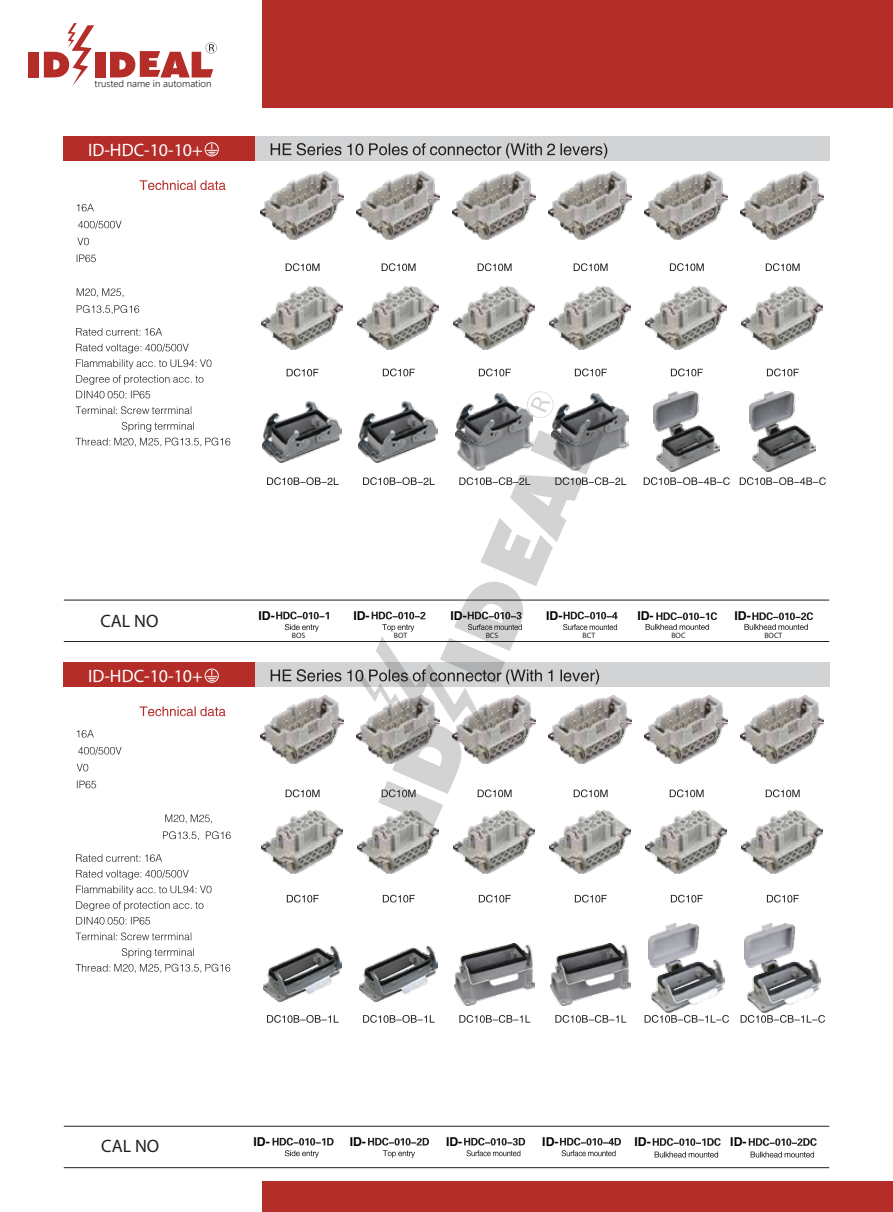
<style>
.page{position:relative;width:893px;height:1212px;background:#fff}
.page>*{position:absolute;margin:0;border:0;box-sizing:border-box;transform-origin:0 0}
.t1{font:18px "Myriad Pro";color:#fff}
.t2{font:18px "Myriad Pro";color:#231f20}
.t3{font:700 12.15px "Helvetica LT Std";color:#010101}
.t4{font:300 9.75px "Nirmala UI";color:#231f20}
.t5{font:7.8px "Myriad Pro";color:#231f20}
</style>
<div class="page">
<svg style="left:286px;top:263px;width:33px;height:8px"></svg>
<svg style="left:287px;top:369px;width:32px;height:7px"></svg>
<svg style="left:382px;top:263px;width:33px;height:8px"></svg>
<svg style="left:383px;top:368px;width:32px;height:8px"></svg>
<svg style="left:574px;top:263px;width:34px;height:8px"></svg>
<svg style="left:575px;top:368px;width:32px;height:8px"></svg>
<svg style="left:766px;top:263px;width:34px;height:8px"></svg>
<svg style="left:670px;top:263px;width:34px;height:8px"></svg>
<svg style="left:767px;top:368px;width:32px;height:8px"></svg>
<svg style="left:671px;top:368px;width:32px;height:8px"></svg>
<svg style="left:740px;top:477px;width:86px;height:8px"></svg>
<svg style="left:644px;top:477px;width:86px;height:8px"></svg>
<svg style="left:478px;top:263px;width:34px;height:8px"></svg>
<svg style="left:479px;top:368px;width:32px;height:8px"></svg>
<svg style="left:646px;top:612px;width:71px;height:18px"></svg>
<svg style="left:744px;top:612px;width:69px;height:18px"></svg>
<div style="left:64px;top:136px;width:191px;height:25px;background:#b52d28"></div>
<div style="left:255px;top:136px;width:574px;height:25px;background:#d1d3d4"></div>
<hr style="left:64px;top:641px;width:765px;height:1px;background:#231f20">
<hr style="left:64px;top:600px;width:765px;height:1px;background:#231f20">
<svg style="left:271px;top:143px;width:336px;height:15px"></svg>
<svg style="left:140px;top:180px;width:86px;height:10px"></svg>
<svg style="left:77px;top:204px;width:45px;height:25px"></svg>
<svg style="left:77px;top:238px;width:19px;height:24px"></svg>
<svg style="left:77px;top:288px;width:47px;height:9px"></svg>
<svg style="left:77px;top:305px;width:62px;height:9px"></svg>
<svg style="left:76px;top:328px;width:154px;height:119px"></svg>
<svg style="left:287px;top:895px;width:32px;height:7px"></svg>
<svg style="left:267px;top:1015px;width:72px;height:8px"></svg>
<svg style="left:383px;top:895px;width:32px;height:7px"></svg>
<svg style="left:363px;top:1015px;width:72px;height:8px"></svg>
<svg style="left:575px;top:895px;width:32px;height:7px"></svg>
<svg style="left:555px;top:1015px;width:71px;height:8px"></svg>
<svg style="left:766px;top:789px;width:34px;height:8px"></svg>
<svg style="left:670px;top:789px;width:34px;height:8px"></svg>
<svg style="left:767px;top:895px;width:32px;height:7px"></svg>
<svg style="left:671px;top:895px;width:32px;height:7px"></svg>
<svg style="left:741px;top:1015px;width:84px;height:8px"></svg>
<svg style="left:645px;top:1015px;width:84px;height:8px"></svg>
<svg style="left:479px;top:895px;width:32px;height:7px"></svg>
<svg style="left:459px;top:1015px;width:71px;height:8px"></svg>
<svg style="left:273px;top:1138px;width:61px;height:20px"></svg>
<svg style="left:368px;top:1138px;width:61px;height:20px"></svg>
<svg style="left:464px;top:1138px;width:61px;height:18px"></svg>
<svg style="left:560px;top:1138px;width:61px;height:18px"></svg>
<svg style="left:653px;top:1138px;width:68px;height:19px"></svg>
<svg style="left:749px;top:1138px;width:68px;height:19px"></svg>
<div style="left:64px;top:662px;width:191px;height:25px;background:#b52d28"></div>
<div style="left:255px;top:662px;width:574px;height:25px;background:#d1d3d4"></div>
<hr style="left:64px;top:1167px;width:765px;height:1px;background:#231f20">
<hr style="left:64px;top:1126px;width:765px;height:1px;background:#231f20">
<svg style="left:139px;top:705px;width:87px;height:11px"></svg>
<svg style="left:77px;top:730px;width:45px;height:25px"></svg>
<svg style="left:77px;top:764px;width:19px;height:24px"></svg>
<svg style="left:163px;top:814px;width:68px;height:26px"></svg>
<svg style="left:76px;top:854px;width:154px;height:119px"></svg>
<img style="left:263px;top:421px;width:4px;height:33px">
<img style="left:626px;top:413px;width:3px;height:35px">
<img style="left:653px;top:392px;width:66px;height:80px">
<img style="left:749px;top:392px;width:66px;height:80px">
<img style="left:263px;top:946px;width:78px;height:55px">
<img style="left:359px;top:946px;width:78px;height:55px">
<img style="left:261px;top:171px;width:82px;height:69px">
<img style="left:357px;top:171px;width:82px;height:69px">
<img style="left:453px;top:171px;width:82px;height:69px">
<img style="left:549px;top:171px;width:82px;height:69px">
<img style="left:645px;top:171px;width:82px;height:69px">
<img style="left:741px;top:171px;width:82px;height:69px">
<img style="left:262px;top:287px;width:81px;height:63px">
<img style="left:358px;top:287px;width:81px;height:63px">
<img style="left:454px;top:287px;width:81px;height:63px">
<img style="left:550px;top:287px;width:81px;height:63px">
<img style="left:646px;top:287px;width:81px;height:63px">
<img style="left:742px;top:287px;width:81px;height:63px">
<img style="left:261px;top:724px;width:6px;height:19px">
<img style="left:626px;top:702px;width:5px;height:27px">
<img style="left:645px;top:695px;width:82px;height:69px">
<img style="left:741px;top:695px;width:82px;height:69px">
<img style="left:262px;top:826px;width:81px;height:48px">
<img style="left:358px;top:826px;width:81px;height:48px">
<img style="left:454px;top:826px;width:81px;height:48px">
<img style="left:550px;top:826px;width:81px;height:48px">
<img style="left:646px;top:811px;width:81px;height:63px">
<img style="left:742px;top:811px;width:81px;height:63px">
<div style="left:205px;top:142px;width:14px;height:14px;border:1px solid #fff;border-radius:50%"></div>
<svg style="left:206px;top:144px;width:11px;height:11px"></svg>
<div style="left:205px;top:669px;width:14px;height:14px;border:1px solid #fff;border-radius:50%"></div>
<svg style="left:206px;top:670px;width:11px;height:11px"></svg>
<img style="left:648px;top:923px;width:76px;height:89px">
<img style="left:744px;top:923px;width:76px;height:89px">
<img style="left:454px;top:943px;width:80px;height:63px">
<img style="left:550px;top:943px;width:80px;height:63px">
<div style="left:262px;top:0;width:631px;height:108px;background:#b52d28"></div>
<div style="left:95px;top:52px;width:10px;height:25px;background:#b52d28"></div>
<div style="left:29px;top:52px;width:10px;height:25px;background:#b52d28"></div>
<svg style="left:44px;top:23px;width:50px;height:63px"></svg>
<svg style="left:110px;top:42px;width:107px;height:36px"></svg>
<div style="left:262px;top:1181px;width:631px;height:31px;background:#b52d28"></div>
<svg style="left:267px;top:391px;width:359px;height:435px"></svg>
<p class="t4" style="left:95px;top:76px;width:118px">trusted name in automation</p>
<h1 class="t1" style="left:88px;top:138px;width:116px">ID-HDC-10-10+</h1>
<h1 class="t2" style="left:101px;top:609px;width:60px">CAL NO</h1>
<h1 class="t1" style="left:88px;top:664px;width:116px">ID-HDC-10-10+</h1>
<p class="t3" style="left:259px;top:608px;width:18px">ID-</p>
<p class="t3" style="left:353px;top:608px;width:18px">ID-</p>
<p class="t3" style="left:451px;top:608px;width:18px">ID-</p>
<p class="t3" style="left:546px;top:608px;width:18px">ID-</p>
<p class="t3" style="left:637px;top:608px;width:18px">ID-</p>
<p class="t3" style="left:734px;top:608px;width:18px">ID-</p>
<p class="t5" style="left:292px;top:631px;width:15px">BOS</p>
<p class="t5" style="left:394px;top:631px;width:15px">BOT</p>
<p class="t5" style="left:486px;top:631px;width:14px">BCS</p>
<p class="t5" style="left:583px;top:631px;width:14px">BCT</p>
<p class="t5" style="left:671px;top:631px;width:16px">BOC</p>
<p class="t5" style="left:764px;top:631px;width:19px">BOCT</p>
<h1 class="t2" style="left:101px;top:1135px;width:60px">CAL NO</h1>
<p class="t3" style="left:253px;top:1134px;width:18px">ID-</p>
<p class="t3" style="left:350px;top:1134px;width:18px">ID-</p>
<p class="t3" style="left:446px;top:1134px;width:18px">ID-</p>
<p class="t3" style="left:542px;top:1134px;width:18px">ID-</p>
<p class="t3" style="left:634px;top:1134px;width:18px">ID-</p>
<p class="t3" style="left:730px;top:1134px;width:18px">ID-</p>
</div>
